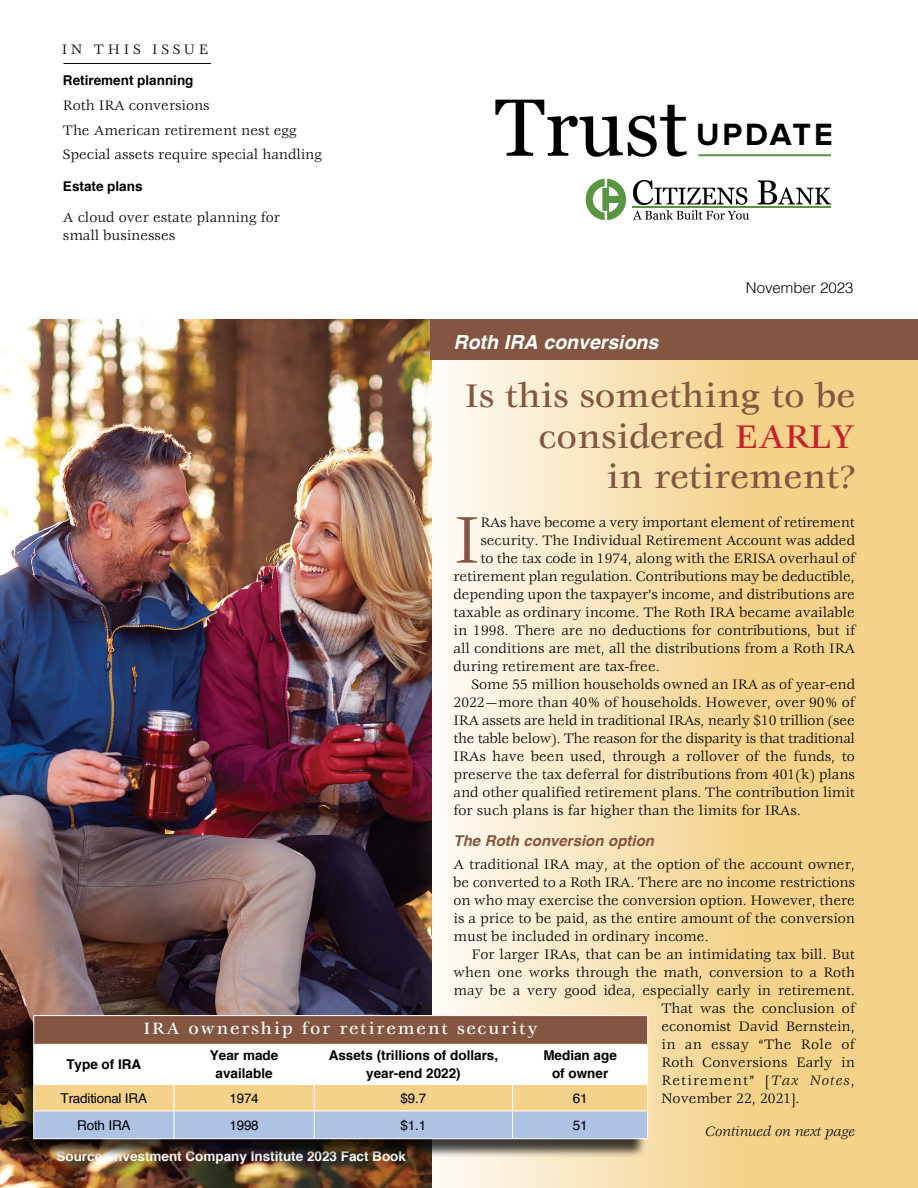
<style>
.page{position:relative;width:918px;height:1188px;background:#fff}
.page>*{position:absolute;margin:0;border:0;box-sizing:border-box;transform-origin:0 0}
.t1{font:81px "Georgia";color:#000}
.Body_no_indent{font:72.45px "Veljovic Std";color:#845642}
.Color_subhead{font:500 36px/40.5px "Veljovic Std";color:#845642;text-align:right}
.t2{font:700 31.95px "Proxima Nova";letter-spacing:.09em;color:#000}
.Color_subhead-2{font:italic 700 19.5px "Helvetica";color:#fff}
.Box_Head{font:500 18px "Veljovic Std";letter-spacing:.1em;color:#fff}
.Body_no_indent-2{font:15px/18px "Veljovic Std";color:#000;text-align:justify}
.Body{font:15px/18px "Veljovic Std";color:#000;text-align:justify}
.ITI_TEXT{font:15px/18px "Veljovic Std";color:#000}
.Color_subhead-3{font:italic 700 15px "Helvetica";color:#845642}
.Body-2{font:15px "Veljovic Std";letter-spacing:.075em;color:#000}
.Body_no_indent-3{font:italic 15px "Veljovic Std";color:#000}
.Body-3{font:15px "Veljovic Std";letter-spacing:.03em;color:#000}
.t3{font:300 15px "Helvetica";color:#000}
.Body-4{font:15px "Veljovic Std";letter-spacing:.25em;color:#000}
.box_text{font:700 13.5px/18px "Helvetica";color:#000;text-align:center}
.Source_line{font:700 13.5px "Helvetica";color:#fff}
.box_text-2{font:13.5px "Helvetica";letter-spacing:-.015em;color:#000}
.ITI_HEADS{font:700 13.5px "Helvetica";color:#000}
.p_4_headlines{font:700 13.5px "Helvetica";color:#000}
.s1{color:#c42128}
.s2{font-style:italic}
</style>
<div class="page">
<img style="left:0;top:320px;width:91px;height:868px">
<hr style="left:63px;top:63px;width:148px;height:1px;background:#000">
<img style="left:91px;top:320px;width:827px;height:868px">
<div style="left:431px;top:319px;width:487px;height:40px;background:#845642"></div>
<div style="left:16px;top:1018px;width:631px;height:141px;background:#000;opacity:.75"></div>
<hr style="left:33px;top:1015px;width:141px;height:1px;background:#fff">
<hr style="left:174px;top:1015px;width:140px;height:1px;background:#fff">
<hr style="left:314px;top:1015px;width:199px;height:1px;background:#fff">
<hr style="left:513px;top:1015px;width:135px;height:1px;background:#fff">
<svg style="left:33px;top:1016px;width:615px;height:123px"></svg>
<hr style="left:33px;top:1111px;width:141px;height:1px;background:#fff">
<hr style="left:174px;top:1111px;width:140px;height:1px;background:#fff">
<hr style="left:314px;top:1111px;width:199px;height:1px;background:#fff">
<hr style="left:513px;top:1111px;width:135px;height:1px;background:#fff">
<svg style="left:758px;top:181px;width:73px;height:24px"></svg>
<svg style="left:586px;top:179px;width:40px;height:41px"></svg>
<svg style="left:633px;top:180px;width:116px;height:40px"></svg>
<hr style="left:633px;top:207px;width:198px;height:1px;background:#5a9542">
<hr style="left:698px;top:154px;width:133px;height:2px;background:#5a9542">
<p class="Body-4" style="left:62px;top:41px;width:148px">IN THIS ISSUE</p>
<p class="ITI_HEADS" style="left:63px;top:69px;width:132px">Retirement planning</p>
<p class="ITI_TEXT" style="left:63px;top:97px;width:148px">Roth IRA conversions</p>
<p class="ITI_TEXT" style="left:63px;top:122px;width:235px">The American retirement nest egg</p>
<p class="ITI_TEXT" style="left:63px;top:146px;width:260px">Special assets require special handling</p>
<p class="p_4_headlines" style="left:63px;top:175px;width:81px">Estate plans</p>
<p class="ITI_TEXT" style="left:63px;top:209px;width:218px">A cloud over estate planning for small businesses</p>
<h1 class="t1" style="left:495px;top:69px;width:194px">Trust</h1>
<h3 class="t2" style="left:696px;top:120px;width:138px">UPDATE</h3>
<p class="t3" style="left:746px;top:275px;width:109px">November 2023</p>
<p class="Color_subhead-2" style="left:454px;top:326px;width:206px">Roth IRA conversions</p>
<p class="Color_subhead" style="left:465px;top:378px;width:392px">Is this something to be considered <span class="s1">EARLY<br></span>in retirement?</p>
<p class="Body_no_indent" style="left:454px;top:501px;width:28px">I</p>
<p class="Body_no_indent-2" style="left:480px;top:514px;width:376px">RAs have become a very important element of retirement</p>
<p class="Body_no_indent-2" style="left:480px;top:532px;width:376px">security. The Individual Retirement Account was added</p>
<p class="Body_no_indent-2" style="left:480px;top:550px;width:376px">to the tax code in 1974, along with the ERISA overhaul of</p>
<p class="Body_no_indent-2" style="left:454px;top:568px;width:403px">retirement plan regulation. Contributions may be deductible,</p>
<p class="Body_no_indent-2" style="left:454px;top:586px;width:403px">depending upon the taxpayer’s income, and distributions are</p>
<p class="Body_no_indent-2" style="left:454px;top:604px;width:403px">taxable as ordinary income. The Roth IRA became available</p>
<p class="Body_no_indent-2" style="left:454px;top:622px;width:403px">in 1998. There are no deductions for contributions, but if</p>
<p class="Body_no_indent-2" style="left:454px;top:640px;width:403px">all conditions are met, all the distributions from a Roth IRA</p>
<p class="Body_no_indent-2" style="left:454px;top:658px;width:208px">during retirement are tax-free.</p>
<p class="Body" style="left:454px;top:676px;width:403px;text-indent:18px">Some 55 million households owned an IRA as of year-end 2022—more than 40% of households. However, over 90% of IRA assets are held in traditional IRAs, nearly $10 trillion (see the table below). The reason for the disparity is that traditional IRAs have been used, through a rollover of the funds, to preserve the tax deferral for distributions from 401(k) plans and other qualified retirement plans. The contribution limit for such plans is far higher than the limits for IRAs.</p>
<p class="Color_subhead-3" style="left:454px;top:829px;width:202px">The Roth conversion option</p>
<p class="Body_no_indent-2" style="left:454px;top:856px;width:403px">A traditional IRA may, at the option of the account owner, be converted to a Roth IRA. There are no income restrictions on who may exercise the conversion option. However, there is a price to be paid, as the entire amount of the conversion must be included in ordinary income.</p>
<p class="Body" style="left:472px;top:946px;width:385px">For larger IRAs, that can be an intimidating tax bill. But</p>
<p class="Body" style="left:454px;top:964px;width:403px">when one works through the math, conversion to a Roth</p>
<p class="Body" style="left:454px;top:982px;width:403px">may be a very good idea, especially early in retirement.</p>
<p class="Body" style="left:662px;top:1000px;width:195px">That was the conclusion of</p>
<p class="Body" style="left:662px;top:1018px;width:195px">economist David Bernstein,</p>
<p class="Body-3" style="left:662px;top:1036px;width:195px">in an essay “The Role of</p>
<p class="Body" style="left:662px;top:1054px;width:195px">Roth Conversions Early in</p>
<p class="Body-2" style="left:662px;top:1072px;width:195px">Retirement” [<span class="s2">Tax Notes</span>,</p>
<p class="Body" style="left:662px;top:1090px;width:140px">November 22, 2021].</p>
<p class="Box_Head" style="left:143px;top:1019px;width:396px">IRA ownership for retirement security</p>
<p class="box_text" style="left:66px;top:1056px;width:77px">Type of IRA</p>
<p class="box_text" style="left:210px;top:1047px;width:70px">Year made available</p>
<p class="box_text" style="left:329px;top:1047px;width:171px">Assets (trillions of dollars, year-end 2022)</p>
<p class="box_text" style="left:543px;top:1047px;width:75px">Median age of owner</p>
<p class="box_text-2" style="left:61px;top:1088px;width:88px">Traditional IRA</p>
<p class="box_text-2" style="left:229px;top:1088px;width:31px">1974</p>
<p class="box_text-2" style="left:401px;top:1088px;width:27px">$9.7</p>
<p class="box_text-2" style="left:573px;top:1088px;width:16px">61</p>
<p class="box_text-2" style="left:77px;top:1115px;width:55px">Roth IRA</p>
<p class="box_text-2" style="left:229px;top:1115px;width:31px">1998</p>
<p class="box_text-2" style="left:401px;top:1115px;width:27px">$1.1</p>
<p class="box_text-2" style="left:573px;top:1115px;width:16px">51</p>
<p class="Body_no_indent-3" style="left:705px;top:1123px;width:151px">Continued on next page</p>
<p class="Source_line" style="left:56px;top:1145px;width:351px">Source: Investment Company Institute 2023 Fact Book</p>
</div>
